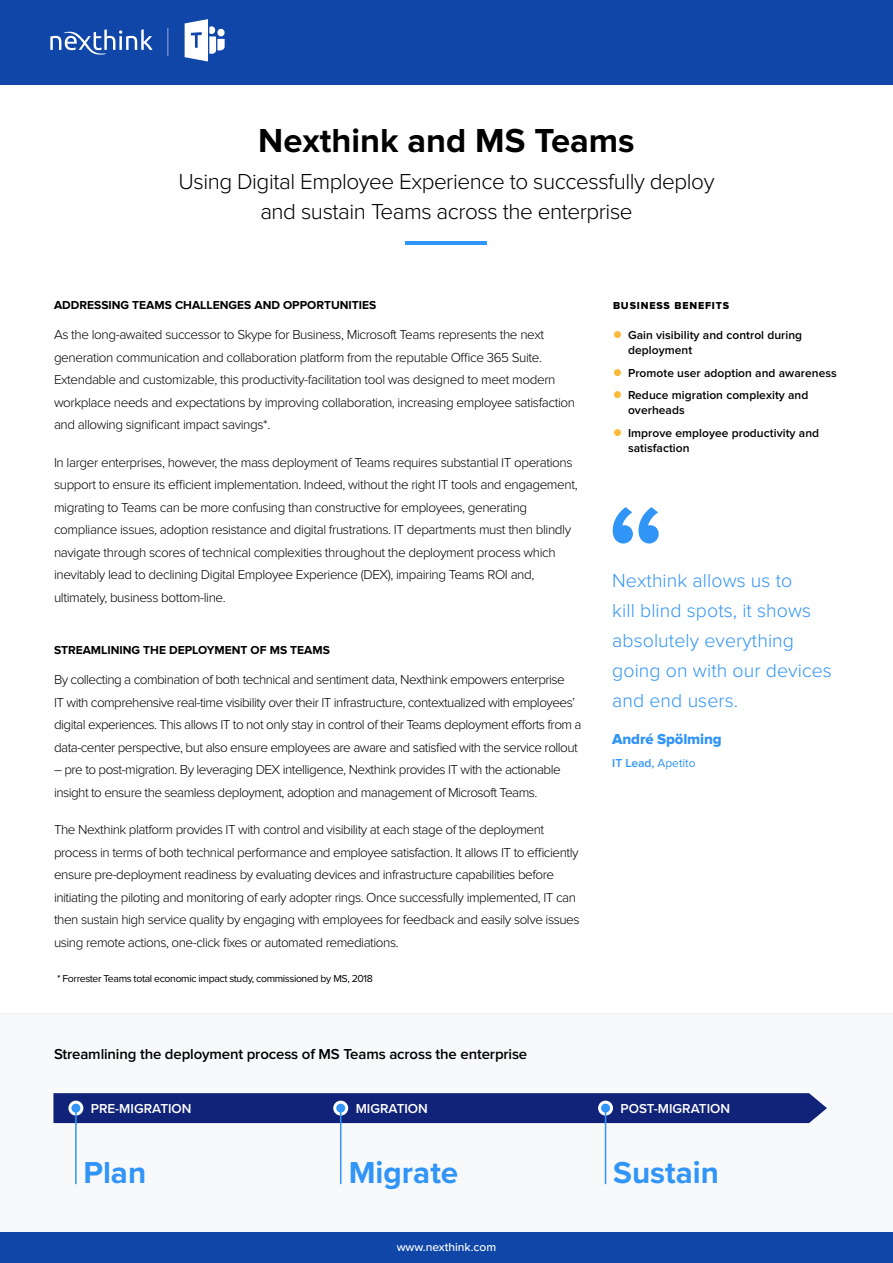
<style>
.page{position:relative;width:893px;height:1263px;background:#fff}
.page>*{position:absolute;margin:0;border:0;box-sizing:border-box;transform-origin:0 0}
.t1{font:600 139.5px "Proxima Nova";color:#3194f7}
.t2{font:700 34.5px "Proxima Nova";color:#000}
.t3{font:700 31.35px "Proxima Nova";color:#3194f7}
.t4{font:300 22.5px/30px "Proxima Nova";letter-spacing:-.02em;color:#000;text-align:center}
.t5{font:300 19.5px/30px "Proxima Nova";letter-spacing:.005em;color:#3194f7}
.t6{font:600 15px "Proxima Nova";letter-spacing:-.01em;color:#000}
.t7{font:15px "Proxima Nova Extrabld";letter-spacing:-.01em;color:#3194f7}
.t8{font:300 13.5px/22.5px "Proxima Nova";letter-spacing:-.035em;color:#000}
.t9{font:600 13.5px "Proxima Nova";color:#fff}
.t10{font:600 12px/22.5px "Proxima Nova";letter-spacing:.005em;color:#000}
.t11{font:700 12px "Proxima Nova";color:#000}
.t12{font:500 12px "Proxima Nova";color:#fff}
.t13{font:600 12px "Proxima Nova";color:#3194f7}
.t14{font:10.5px "Proxima Nova";letter-spacing:-.035em;color:#000}
.t15{font:10.5px "Proxima Nova Extrabld";letter-spacing:.08em;color:#000}
.s1{font-weight:400}
</style>
<div class="page">
<div style="left:0;top:1013px;width:893px;height:220px;background:#f7f9fb"></div>
<div style="left:0;top:0;width:893px;height:84px;background:#1046a8"></div>
<svg style="left:50px;top:29px;width:103px;height:26px"></svg>
<div style="left:0;top:1233px;width:893px;height:30px;background:#1046a8"></div>
<hr style="left:406px;top:242px;width:81px;height:3px;background:#3194f7">
<svg style="left:167px;top:28px;width:1px;height:28px"></svg>
<div style="left:53px;top:1093px;width:774px;height:30px;background:#112378"></div>
<svg style="left:68px;top:1101px;width:15px;height:14px"></svg>
<div style="left:71px;top:1103px;width:9px;height:9px;background:#3194f7;border-radius:4px"></div>
<svg style="left:333px;top:1101px;width:15px;height:14px"></svg>
<svg style="left:598px;top:1101px;width:15px;height:14px"></svg>
<div style="left:601px;top:1103px;width:9px;height:9px;background:#3194f7;border-radius:4px"></div>
<div style="left:336px;top:1103px;width:9px;height:9px;background:#3194f7;border-radius:4px"></div>
<hr style="left:75px;top:1108px;width:2px;height:75px;background:#3194f7">
<hr style="left:340px;top:1108px;width:1px;height:75px;background:#3194f7">
<hr style="left:605px;top:1108px;width:1px;height:75px;background:#3194f7">
<hr style="left:0;top:1013px;width:893px;height:1px;background:#b3bbc8">
<svg style="left:185px;top:19px;width:40px;height:43px"></svg>
<h2 class="t2" style="left:258px;top:120px;width:378px">Nexthink and MS Teams</h2>
<h3 class="t4" style="left:178px;top:167px;width:537px">Using Digital Employee Experience to successfully deploy and sustain Teams across the enterprise</h3>
<p class="t11" style="left:54px;top:298px;width:324px">ADDRESSING TEAMS CHALLENGES AND OPPORTUNITIES</p>
<p class="t8" style="left:54px;top:323px;width:523px">As the long-awaited successor to Skype for Business, Microsoft Teams represents the next generation communication and collaboration platform from the reputable Office 365 Suite.<br>Extendable and customizable, this productivity-facilitation tool was designed to meet modern workplace needs and expectations by improving collaboration, increasing employee satisfaction and allowing significant impact savings*.</p>
<p class="t8" style="left:54px;top:451px;width:525px">In larger enterprises, however, the mass deployment of Teams requires substantial IT operations support to ensure its efficient implementation. Indeed, without the right IT tools and engagement, migrating to Teams can be more confusing than constructive for employees, generating compliance issues, adoption resistance and digital frustrations. IT departments must then blindly navigate through scores of technical complexities throughout the deployment process which inevitably lead to declining Digital Employee Experience (DEX), impairing Teams ROI and, ultimately, business bottom-line.</p>
<p class="t11" style="left:54px;top:643px;width:277px">STREAMLINING THE DEPLOYMENT OF MS TEAMS</p>
<p class="t8" style="left:54px;top:668px;width:529px">By collecting a combination of both technical and sentiment data, Nexthink empowers enterprise<br>IT with comprehensive real-time visibility over their IT infrastructure, contextualized with employees’ digital experiences. This allows IT to not only stay in control of their Teams deployment efforts from a data-center perspective, but also ensure employees are aware and satisfied with the service rollout</p>
<p class="t8" style="left:54px;top:758px;width:508px">– pre to post-migration. By leveraging DEX intelligence, Nexthink provides IT with the actionable insight to ensure the seamless deployment, adoption and management of Microsoft Teams.</p>
<p class="t8" style="left:54px;top:818px;width:527px">The Nexthink platform provides IT with control and visibility at each stage of the deployment process in terms of both technical performance and employee satisfaction. It allows IT to efficiently ensure pre-deployment readiness by evaluating devices and infrastructure capabilities before initiating the piloting and monitoring of early adopter rings. Once successfully implemented, IT can then sustain high service quality by engaging with employees for feedback and easily solve issues using remote actions, one-click fixes or automated remediations.</p>
<p class="t14" style="left:57px;top:972px;width:317px">* Forrester Teams total economic impact study, commissioned by MS, 2018</p>
<p class="t6" style="left:54px;top:1045px;width:475px">Streamlining the deployment process of MS Teams across the enterprise</p>
<p class="t15" style="left:613px;top:299px;width:118px">BUSINESS BENEFITS</p>
<p class="t10" style="left:628px;top:328px;width:176px;line-height:15px">Gain visibility and control during deployment</p>
<p class="t10" style="left:628px;top:361px;width:210px">Promote user adoption and awareness<br>Reduce migration complexity and</p>
<p class="t10" style="left:628px;top:399px;width:193px">overheads<br>Improve employee productivity and</p>
<p class="t10" style="left:628px;top:436px;width:63px">satisfaction</p>
<h1 class="t1" style="left:606px;top:475px;width:61px">“</h1>
<h3 class="t5" style="left:612px;top:565px;width:221px">Nexthink allows us to<br>kill blind spots, it shows absolutely everything going on with our devices and end users.</h3>
<p class="t7" style="left:612px;top:730px;width:111px">André Spölming</p>
<p class="t13" style="left:612px;top:756px;width:85px">IT Lead, <span class="s1">Apetito</span></p>
<p class="t9" style="left:91px;top:1098px;width:102px">PRE-MIGRATION</p>
<p class="t9" style="left:356px;top:1098px;width:74px">MIGRATION</p>
<p class="t9" style="left:620px;top:1098px;width:111px">POST-MIGRATION</p>
<h3 class="t3" style="left:83px;top:1149px;width:64px">Plan</h3>
<h3 class="t3" style="left:349px;top:1149px;width:111px">Migrate</h3>
<h3 class="t3" style="left:613px;top:1149px;width:107px">Sustain</h3>
<p class="t12" style="left:397px;top:1238px;width:101px">www.nexthink.com</p>
</div>
